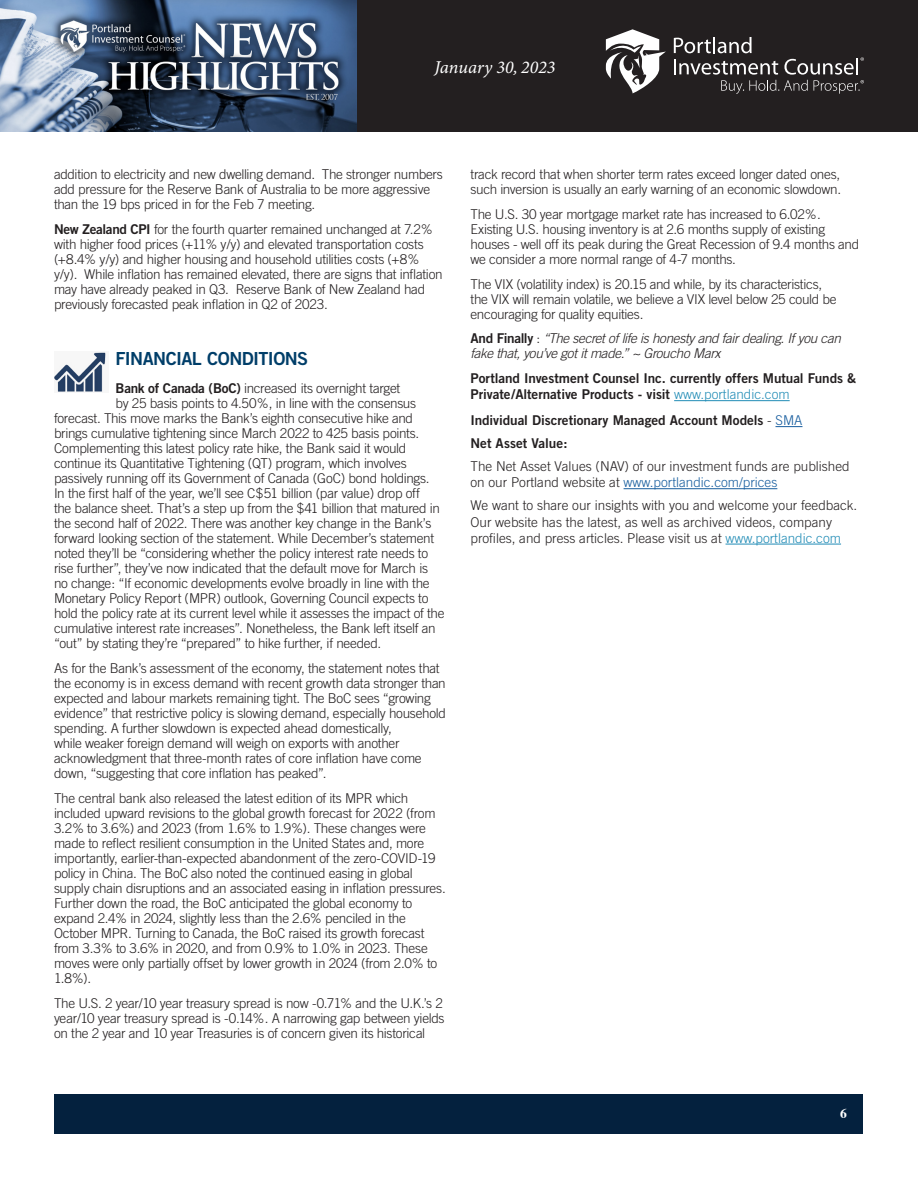
<style>
.page{position:relative;width:918px;height:1188px;background:#fff}
.page>*{position:absolute;margin:0;border:0;box-sizing:border-box;transform-origin:0 0}
.Article_-_Body{font:18px "Trade Gothic Bold Two";letter-spacing:-.03em;color:#003e69}
.t1{font:italic 18px "Minion Variable Concept";color:#fff}
.Article_-_Body-2{font:300 13.5px/15px "Trade Gothic";letter-spacing:-.02em;color:#231f20}
.Article_-_Body-3{font:300 13.5px/16.2px "Trade Gothic";color:#231f20}
.Article_-_Body-4{font:13.5px/16.2px "Trade Gothic Bold Two";letter-spacing:-.005em;color:#231f20}
.Article_-_Body-5{font:italic 300 13.5px/15px "Trade Gothic";letter-spacing:-.025em;color:#231f20}
.t2{font:700 13.5px "Times";color:#fff}
.s1{font-family:"Trade Gothic Bold Two";font-weight:400}
.s2{font-family:"Trade Gothic Bold Two";font-weight:400;font-style:normal}
.s3{font-style:normal}
.s4{font-family:"Trade Gothic";font-weight:300;color:#218cb6}
.s5{font-family:"Trade Gothic";font-weight:300}
.s6{font-family:"Trade Gothic";font-weight:300;color:#175d9e}
.s7{color:#175d9e}
.s8{color:#218cb6}
</style>
<div class="page">
<div style="left:356px;top:0;width:562px;height:132px;background:#231f20"></div>
<img style="left:0;top:0;width:356px;height:132px">
<svg style="left:674px;top:37px;width:190px;height:57px"></svg>
<svg style="left:606px;top:29px;width:60px;height:64px"></svg>
<div style="left:55px;top:1094px;width:808px;height:39px;background:#04213e"></div>
<img style="left:54px;top:352px;width:52px;height:40px">
<hr style="left:674px;top:400px;width:116px;height:1px;background:#218cb6">
<svg style="left:775px;top:426px;width:27px;height:1px"></svg>
<hr style="left:624px;top:488px;width:153px;height:1px;background:#175d9e">
<hr style="left:726px;top:544px;width:115px;height:1px;background:#218cb6">
<h1 class="t1" style="left:434px;top:55px;width:123px">January 30, 2023</h1>
<p class="Article_-_Body-2" style="left:54px;top:167px;width:390px">addition to electricity and new dwelling demand. The stronger numbers add pressure for the Reserve Bank of Australia to be more aggressive than the 19 bps priced in for the Feb 7 meeting.</p>
<p class="Article_-_Body-2" style="left:54px;top:221px;width:390px"><span class="s1">New Zealand CPI</span> for the fourth quarter remained unchanged at 7.2% with higher food prices (+11% y/y) and elevated transportation costs (+8.4% y/y) and higher housing and household utilities costs (+8% y/y). While inflation has remained elevated, there are signs that inflation may have already peaked in Q3. Reserve Bank of New Zealand had previously forecasted peak inflation in Q2 of 2023.</p>
<p class="Article_-_Body" style="left:116px;top:347px;width:194px">FINANCIAL CONDITIONS</p>
<p class="Article_-_Body-2" style="left:116px;top:381px;width:286px"><span class="s1">Bank of Canada (BoC)</span> increased its overnight target</p>
<p class="Article_-_Body-2" style="left:116px;top:396px;width:302px">by 25 basis points to 4.50%, in line with the consensus</p>
<p class="Article_-_Body-2" style="left:54px;top:411px;width:361px">forecast. This move marks the Bank’s eighth consecutive hike and</p>
<p class="Article_-_Body-2" style="left:54px;top:426px;width:367px">brings cumulative tightening since March 2022 to 425 basis points.</p>
<p class="Article_-_Body-2" style="left:54px;top:441px;width:354px">Complementing this latest policy rate hike, the Bank said it would</p>
<p class="Article_-_Body-2" style="left:54px;top:456px;width:354px">continue its Quantitative Tightening (QT) program, which involves</p>
<p class="Article_-_Body-2" style="left:54px;top:471px;width:377px">passively running off its Government of Canada (GoC) bond holdings.</p>
<p class="Article_-_Body-2" style="left:54px;top:486px;width:367px">In the first half of the year, we’ll see C$51 billion (par value) drop off</p>
<p class="Article_-_Body-2" style="left:54px;top:501px;width:387px">the balance sheet. That’s a step up from the $41 billion that matured in</p>
<p class="Article_-_Body-2" style="left:54px;top:516px;width:379px">the second half of 2022. There was another key change in the Bank’s</p>
<p class="Article_-_Body-2" style="left:54px;top:531px;width:382px">forward looking section of the statement. While December’s statement</p>
<p class="Article_-_Body-2" style="left:54px;top:546px;width:376px">noted they’ll be “considering whether the policy interest rate needs to</p>
<p class="Article_-_Body-2" style="left:54px;top:561px;width:376px">rise further”, they’ve now indicated that the default move for March is</p>
<p class="Article_-_Body-2" style="left:54px;top:576px;width:377px">no change: “If economic developments evolve broadly in line with the</p>
<p class="Article_-_Body-2" style="left:54px;top:591px;width:376px">Monetary Policy Report (MPR) outlook, Governing Council expects to</p>
<p class="Article_-_Body-2" style="left:54px;top:606px;width:392px">hold the policy rate at its current level while it assesses the impact of the</p>
<p class="Article_-_Body-2" style="left:54px;top:621px;width:383px">cumulative interest rate increases”. Nonetheless, the Bank left itself an</p>
<p class="Article_-_Body-2" style="left:54px;top:636px;width:329px">“out” by stating they’re “prepared” to hike further, if needed.</p>
<p class="Article_-_Body-2" style="left:54px;top:661px;width:394px">As for the Bank’s assessment of the economy, the statement notes that the economy is in excess demand with recent growth data stronger than expected and labour markets remaining tight. The BoC sees “growing evidence” that restrictive policy is slowing demand, especially household spending. A further slowdown is expected ahead domestically,<br>while weaker foreign demand will weigh on exports with another acknowledgment that three-month rates of core inflation have come down, “suggesting that core inflation has peaked”.</p>
<p class="Article_-_Body-2" style="left:54px;top:790px;width:393px">The central bank also released the latest edition of its MPR which included upward revisions to the global growth forecast for 2022 (from 3.2% to 3.6%) and 2023 (from 1.6% to 1.9%). These changes were made to reflect resilient consumption in the United States and, more importantly, earlier-than-expected abandonment of the zero-COVID-19 policy in China. The BoC also noted the continued easing in global supply chain disruptions and an associated easing in inflation pressures.<br>Further down the road, the BoC anticipated the global economy to expand 2.4% in 2024, slightly less than the 2.6% penciled in the October MPR. Turning to Canada, the BoC raised its growth forecast from 3.3% to 3.6% in 2020, and from 0.9% to 1.0% in 2023. These moves were only partially offset by lower growth in 2024 (from 2.0% to 1.8%).</p>
<p class="Article_-_Body-2" style="left:54px;top:995px;width:392px;text-align:justify">The U.S. 2 year/10 year treasury spread is now -0.71% and the U.K.’s 2 year/10 year treasury spread is -0.14%. A narrowing gap between yields on the 2 year and 10 year Treasuries is of concern given its historical</p>
<p class="Article_-_Body-2" style="left:471px;top:167px;width:372px">track record that when shorter term rates exceed longer dated ones, such inversion is usually an early warning of an economic slowdown.</p>
<p class="Article_-_Body-2" style="left:471px;top:206px;width:390px">The U.S. 30 year mortgage market rate has increased to 6.02%.<br>Existing U.S. housing inventory is at 2.6 months supply of existing houses - well off its peak during the Great Recession of 9.4 months and we consider a more normal range of 4-7 months.</p>
<p class="Article_-_Body-2" style="left:471px;top:276px;width:368px">The VIX (volatility index) is 20.15 and while, by its characteristics, the VIX will remain volatile, we believe a VIX level below 25 could be encouraging for quality equities.</p>
<p class="Article_-_Body-5" style="left:471px;top:331px;width:372px"><span class="s2">And Finally</span> <span class="s3">:</span> “The secret of life is honesty and fair dealing. If you can fake that, you’ve got it made.” ~ Groucho Marx</p>
<p class="Article_-_Body-4" style="left:471px;top:370px;width:387px">Portland Investment Counsel Inc. currently offers Mutual Funds &amp;<br>Private/Alternative Products - visit <span class="s4">www.portlandic.com</span></p>
<p class="Article_-_Body-4" style="left:471px;top:412px;width:333px">Individual Discretionary Managed Account Models <span class="s5">-</span> <span class="s6">SMA</span></p>
<p class="Article_-_Body-4" style="left:471px;top:435px;width:99px">Net Asset Value:</p>
<p class="Article_-_Body-3" style="left:471px;top:458px;width:381px">The Net Asset Values (NAV) of our investment funds are published on our Portland website at <span class="s7">www.portlandic.com/prices</span></p>
<p class="Article_-_Body-3" style="left:471px;top:497px;width:388px">We want to share our insights with you and welcome your feedback.<br>Our website has the latest, as well as archived videos, company profiles, and press articles. Please visit us at <span class="s8">www.portlandic.com</span></p>
<p class="t2" style="left:840px;top:1100px;width:8px">6</p>
</div>
